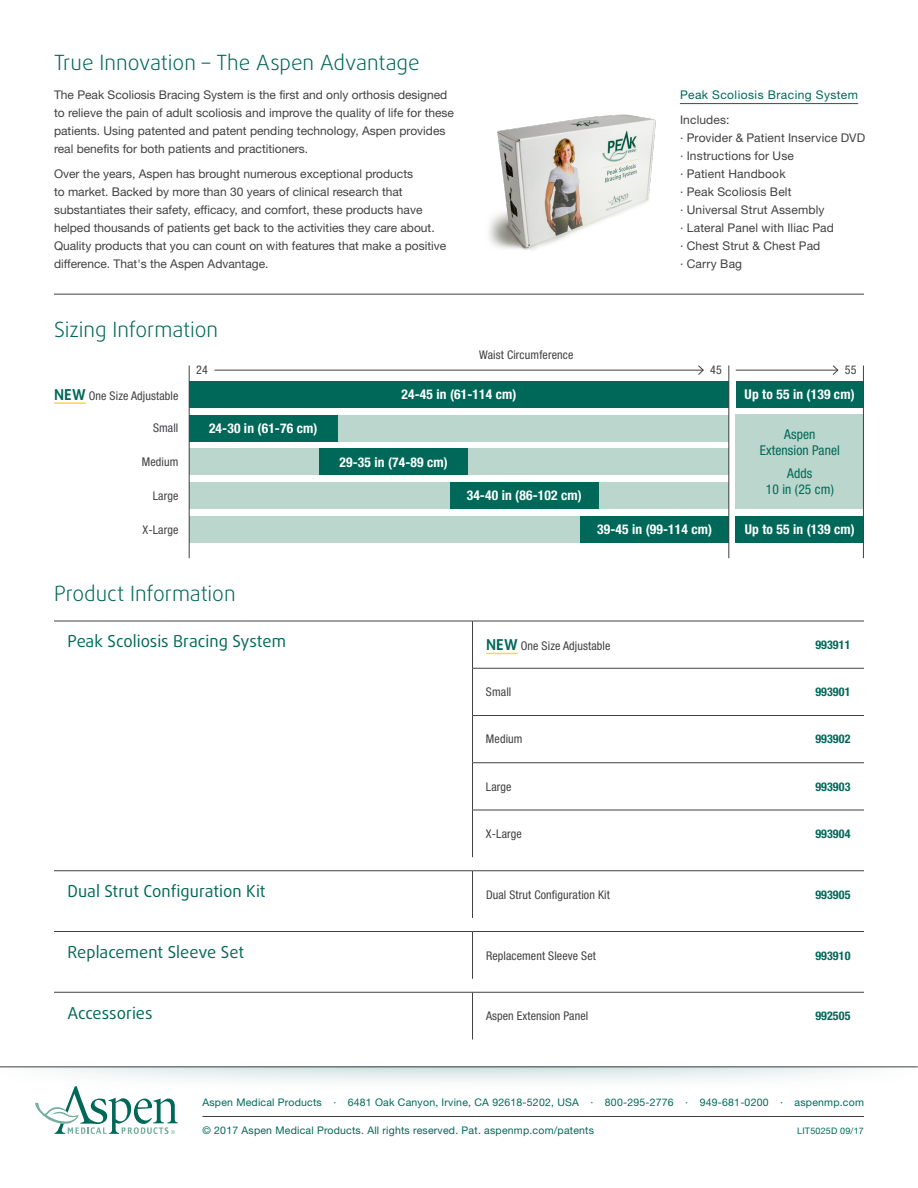
<style>
.page{position:relative;width:918px;height:1188px;background:#fff}
.page>*{position:absolute;margin:0;border:0;box-sizing:border-box;transform-origin:0 0}
.t1{font:300 21px "Daxline Pro";letter-spacing:-.005em;color:#006858}
.t2{font:16.5px "Daxline Pro";color:#006858}
.t3{font:700 condensed 13.5px "Helvetica Neue LT Std";letter-spacing:.01em;color:#fff}
.t4{font:condensed 13.5px/16.2px "Helvetica Neue LT Std";letter-spacing:.01em;color:#006858;text-align:center}
.t5{font:12px/18px "Helvetica Neue LT Std";color:#414042}
.t6{font:condensed 12px "Helvetica Neue LT Std";letter-spacing:.01em;color:#414042}
.t7{font:700 condensed 12px "Helvetica Neue LT Std";letter-spacing:.01em;color:#006858}
.t8{font:12px "Helvetica Neue LT Std";letter-spacing:.04em;color:#006858}
.t9{font:10.5px "Helvetica Neue LT Std";letter-spacing:.02em;color:#006858}
.t10{font:9px "Helvetica Neue LT Std";letter-spacing:.02em;color:#006858}
.s1{font-family:"Daxline Pro";font-weight:700;font-stretch:normal;font-size:15px;color:#006858}
</style>
<div class="page">
<hr style="left:202px;top:1116px;width:662px;height:1px;background:#414042">
<svg style="left:35px;top:1094px;width:143px;height:40px"></svg>
<svg style="left:0;top:1067px;width:918px;height:27px"></svg>
<hr style="left:0;top:1066px;width:918px;height:1px;background:#414042">
<hr style="left:54px;top:294px;width:810px;height:1px;background:#414042">
<hr style="left:54px;top:621px;width:418px;height:1px;background:#414042">
<hr style="left:472px;top:621px;width:1px;height:47px;background:#414042">
<hr style="left:472px;top:621px;width:338px;height:1px;background:#414042">
<hr style="left:810px;top:621px;width:54px;height:1px;background:#414042">
<hr style="left:472px;top:668px;width:1px;height:47px;background:#414042">
<hr style="left:472px;top:668px;width:338px;height:1px;background:#414042">
<hr style="left:810px;top:668px;width:54px;height:1px;background:#414042">
<hr style="left:472px;top:716px;width:1px;height:47px;background:#414042">
<hr style="left:472px;top:715px;width:338px;height:1px;background:#414042">
<hr style="left:810px;top:715px;width:54px;height:1px;background:#414042">
<hr style="left:472px;top:763px;width:1px;height:47px;background:#414042">
<hr style="left:472px;top:762px;width:338px;height:1px;background:#414042">
<hr style="left:810px;top:762px;width:54px;height:1px;background:#414042">
<hr style="left:472px;top:810px;width:1px;height:47px;background:#414042">
<hr style="left:472px;top:810px;width:338px;height:1px;background:#414042">
<hr style="left:810px;top:810px;width:54px;height:1px;background:#414042">
<hr style="left:54px;top:870px;width:418px;height:1px;background:#414042">
<hr style="left:472px;top:871px;width:1px;height:47px;background:#414042">
<hr style="left:472px;top:870px;width:338px;height:1px;background:#414042">
<hr style="left:810px;top:870px;width:54px;height:1px;background:#414042">
<hr style="left:54px;top:931px;width:418px;height:1px;background:#414042">
<hr style="left:472px;top:932px;width:1px;height:47px;background:#414042">
<hr style="left:472px;top:931px;width:338px;height:1px;background:#414042">
<hr style="left:810px;top:931px;width:54px;height:1px;background:#414042">
<hr style="left:54px;top:992px;width:418px;height:1px;background:#414042">
<hr style="left:472px;top:992px;width:1px;height:48px;background:#414042">
<hr style="left:472px;top:992px;width:338px;height:1px;background:#414042">
<hr style="left:810px;top:992px;width:54px;height:1px;background:#414042">
<hr style="left:486px;top:653px;width:32px;height:1px;background:#ffd457">
<img style="left:489px;top:114px;width:167px;height:136px">
<hr style="left:680px;top:103px;width:178px;height:1px;background:#006858">
<div style="left:189px;top:415px;width:540px;height:27px;background:#bbd6cc"></div>
<hr style="left:54px;top:402px;width:32px;height:2px;background:#ffd457">
<div style="left:189px;top:415px;width:149px;height:27px;background:#006858"></div>
<div style="left:189px;top:381px;width:540px;height:27px;background:#006858"></div>
<div style="left:736px;top:415px;width:128px;height:94px;background:#bbd6cc"></div>
<div style="left:736px;top:381px;width:128px;height:27px;background:#006858"></div>
<div style="left:736px;top:516px;width:128px;height:27px;background:#006858"></div>
<div style="left:189px;top:448px;width:540px;height:27px;background:#bbd6cc"></div>
<div style="left:320px;top:448px;width:148px;height:27px;background:#006858"></div>
<div style="left:189px;top:482px;width:540px;height:27px;background:#bbd6cc"></div>
<div style="left:450px;top:482px;width:148px;height:27px;background:#006858"></div>
<div style="left:189px;top:516px;width:540px;height:27px;background:#bbd6cc"></div>
<div style="left:580px;top:516px;width:149px;height:27px;background:#006858"></div>
<hr style="left:189px;top:366px;width:1px;height:192px;background:#414042">
<hr style="left:863px;top:366px;width:1px;height:192px;background:#414042">
<hr style="left:729px;top:366px;width:1px;height:192px;background:#414042">
<hr style="left:214px;top:370px;width:489px;height:1px;background:#414042">
<svg style="left:698px;top:365px;width:6px;height:10px"></svg>
<hr style="left:736px;top:370px;width:102px;height:1px;background:#414042">
<svg style="left:833px;top:365px;width:5px;height:10px"></svg>
<h1 class="t1" style="left:54px;top:49px;width:367px">True Innovation – The Aspen Advantage</h1>
<p class="t5" style="left:54px;top:86px;width:402px">The Peak Scoliosis Bracing System is the first and only orthosis designed to relieve the pain of adult scoliosis and improve the quality of life for these patients. Using patented and patent pending technology, Aspen provides real benefits for both patients and practitioners.</p>
<p class="t5" style="left:54px;top:164px;width:394px">Over the years, Aspen has brought numerous exceptional products<br>to market. Backed by more than 30 years of clinical research that substantiates their safety, efficacy, and comfort, these products have helped thousands of patients get back to the activities they care about.<br>Quality products that you can count on with features that make a positive difference. That's the Aspen Advantage.</p>
<h1 class="t1" style="left:54px;top:315px;width:166px">Sizing Information</h1>
<p class="t6" style="left:479px;top:348px;width:96px">Waist Circumference</p>
<p class="t8" style="left:680px;top:88px;width:180px">Peak Scoliosis Bracing System</p>
<p class="t5" style="left:680px;top:110px;width:187px">Includes:<br>· Provider &amp; Patient Inservice DVD · Instructions for Use<br>· Patient Handbook<br>· Peak Scoliosis Belt<br>· Universal Strut Assembly<br>· Lateral Panel with Iliac Pad<br>· Chest Strut &amp; Chest Pad<br>· Carry Bag</p>
<p class="t6" style="left:196px;top:363px;width:13px">24</p>
<p class="t6" style="left:710px;top:363px;width:13px">45</p>
<p class="t6" style="left:845px;top:363px;width:13px">55</p>
<p class="t6" style="left:54px;top:389px;width:126px"><span class="s1">NEW</span> One Size Adjustable</p>
<p class="t3" style="left:401px;top:386px;width:117px">24-45 in (61-114 cm)</p>
<p class="t3" style="left:745px;top:386px;width:112px">Up to 55 in (139 cm)</p>
<p class="t6" style="left:153px;top:421px;width:27px">Small</p>
<p class="t3" style="left:209px;top:420px;width:110px">24-30 in (61-76 cm)</p>
<p class="t6" style="left:142px;top:455px;width:38px">Medium</p>
<p class="t3" style="left:340px;top:454px;width:110px">29-35 in (74-89 cm)</p>
<p class="t6" style="left:153px;top:489px;width:27px">Large</p>
<p class="t3" style="left:467px;top:487px;width:117px">34-40 in (86-102 cm)</p>
<p class="t4" style="left:760px;top:426px;width:82px">Aspen<br>Extension Panel</p>
<p class="t4" style="left:766px;top:465px;width:70px">Adds<br>10 in (25 cm)</p>
<p class="t6" style="left:143px;top:522px;width:37px">X-Large</p>
<p class="t3" style="left:597px;top:521px;width:117px">39-45 in (99-114 cm)</p>
<p class="t3" style="left:745px;top:521px;width:112px">Up to 55 in (139 cm)</p>
<h1 class="t1" style="left:54px;top:579px;width:183px">Product Information</h1>
<h2 class="t2" style="left:68px;top:630px;width:220px">Peak Scoliosis Bracing System</h2>
<p class="t6" style="left:486px;top:639px;width:126px"><span class="s1">NEW</span> One Size Adjustable</p>
<p class="t7" style="left:815px;top:637px;width:37px">993911</p>
<p class="t6" style="left:486px;top:685px;width:27px">Small</p>
<p class="t7" style="left:815px;top:685px;width:37px">993901</p>
<p class="t6" style="left:486px;top:732px;width:38px">Medium</p>
<p class="t7" style="left:815px;top:732px;width:37px">993902</p>
<p class="t6" style="left:486px;top:779px;width:27px">Large</p>
<p class="t7" style="left:815px;top:779px;width:37px">993903</p>
<p class="t6" style="left:486px;top:827px;width:37px">X-Large</p>
<p class="t7" style="left:815px;top:826px;width:37px">993904</p>
<h2 class="t2" style="left:68px;top:880px;width:200px">Dual Strut Configuration Kit</h2>
<p class="t6" style="left:486px;top:888px;width:125px">Dual Strut Configuration Kit</p>
<p class="t7" style="left:815px;top:887px;width:37px">993905</p>
<h2 class="t2" style="left:68px;top:941px;width:178px">Replacement Sleeve Set</h2>
<p class="t6" style="left:486px;top:948px;width:112px">Replacement Sleeve Set</p>
<p class="t7" style="left:815px;top:948px;width:37px">993910</p>
<h2 class="t2" style="left:68px;top:1002px;width:87px">Accessories</h2>
<p class="t6" style="left:486px;top:1009px;width:104px">Aspen Extension Panel</p>
<p class="t7" style="left:815px;top:1009px;width:37px">992505</p>
<p class="t9" style="left:202px;top:1096px;width:663px">Aspen Medical Products ∙ 6481 Oak Canyon, Irvine, CA 92618-5202, USA ∙ 800-295-2776 ∙ 949-681-0200 ∙ aspenmp.com</p>
<p class="t9" style="left:202px;top:1124px;width:393px">© 2017 Aspen Medical Products. All rights reserved. Pat. aspenmp.com/patents</p>
<p class="t10" style="left:797px;top:1125px;width:68px">LIT5025D 09/17</p>
</div>
